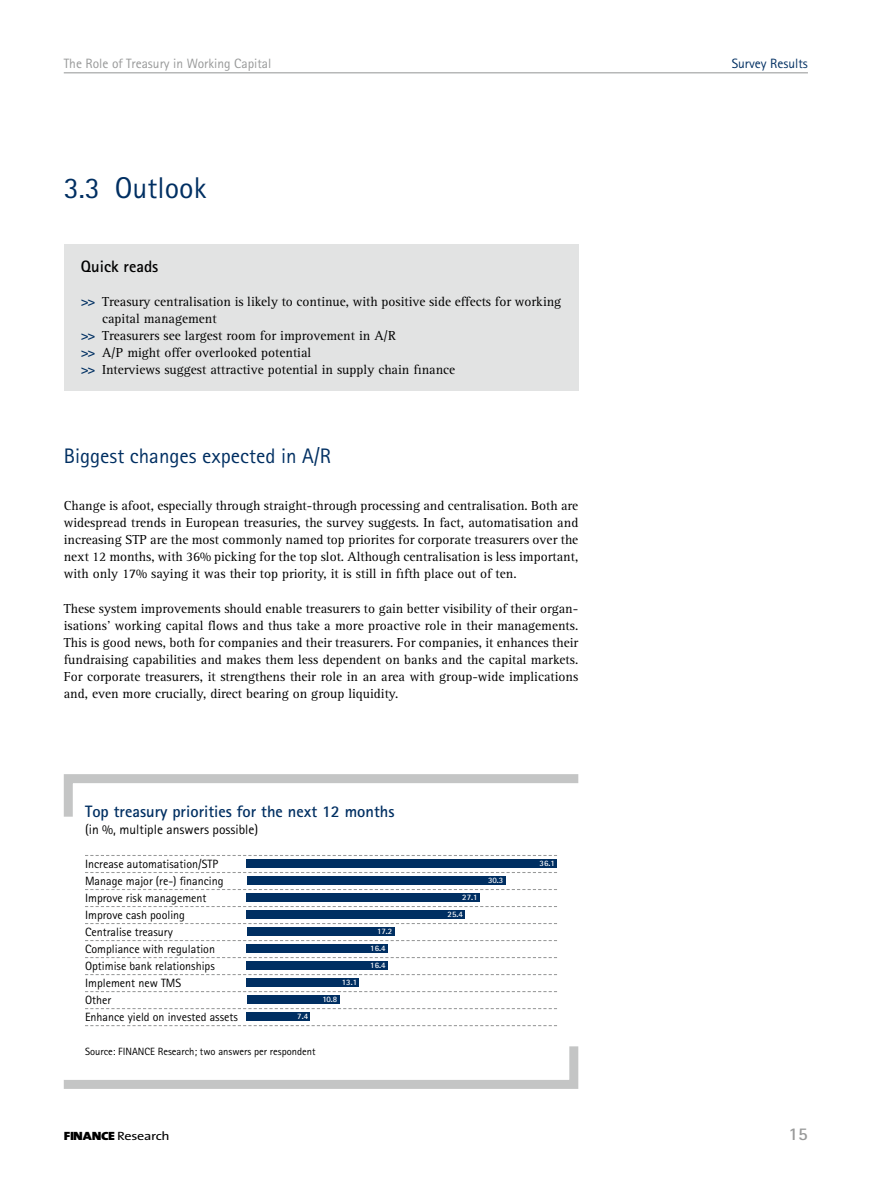
<style>
.page{position:relative;width:893px;height:1191px;background:#fff}
.page>*{position:absolute;margin:0;border:0;box-sizing:border-box;transform-origin:0 0}
.t1{font:30px "Agfa Rotis Sans Serif";color:#002f62}
.t2{font:21px "Agfa Rotis Sans Serif";color:#002f62}
.t3{font:700 18px "Agfa Rotis Sans Serif";color:#989999}
.t4{font:700 16.5px "Agfa Rotis Sans Serif";color:#002f62}
.t5{font:700 16.5px "Agfa Rotis Sans Serif";color:#000}
.t6{font:13.5px/17px "Rotis Serif";color:#000;text-align:justify}
.t7{font:13.5px "Agfa Rotis Sans Serif";color:#989999}
.t8{font:13.5px "Agfa Rotis Sans Serif";color:#000}
.t9{font:13.5px "Agfa Rotis Sans Serif";color:#002f62}
.t10{font:12px/17px "Agfa Rotis Sans Serif";color:#000}
.t11{font:12px "The Sans";letter-spacing:-.02em;color:#000;scale:1.18 1}
.t12{font:10.5px "Agfa Rotis Sans Serif";color:#000}
.t13{font:700 8.25px "Agfa Rotis Sans Serif";color:#fff}
.s1{font-family:"Agfa Rotis Sans Serif";font-weight:700;color:#002f62}
.s2{font-weight:900}
</style>
<div class="page">
<div style="left:64px;top:244px;width:514px;height:147px;background:#e2e3e3"></div>
<svg style="left:85px;top:855px;width:472px;height:1px"></svg>
<svg style="left:85px;top:872px;width:472px;height:1px"></svg>
<svg style="left:85px;top:889px;width:472px;height:1px"></svg>
<svg style="left:85px;top:906px;width:472px;height:1px"></svg>
<svg style="left:85px;top:923px;width:472px;height:1px"></svg>
<svg style="left:85px;top:940px;width:472px;height:1px"></svg>
<svg style="left:85px;top:957px;width:472px;height:1px"></svg>
<svg style="left:85px;top:974px;width:472px;height:1px"></svg>
<svg style="left:85px;top:991px;width:472px;height:1px"></svg>
<svg style="left:85px;top:1008px;width:472px;height:1px"></svg>
<svg style="left:85px;top:1025px;width:472px;height:1px"></svg>
<svg style="left:63px;top:774px;width:516px;height:43px"></svg>
<svg style="left:63px;top:1046px;width:516px;height:43px"></svg>
<div style="left:247px;top:876px;width:258px;height:8px;background:#002f62"></div>
<div style="left:247px;top:893px;width:233px;height:8px;background:#002f62"></div>
<div style="left:247px;top:859px;width:310px;height:8px;background:#002f62"></div>
<div style="left:247px;top:910px;width:218px;height:8px;background:#002f62"></div>
<div style="left:247px;top:927px;width:148px;height:8px;background:#002f62"></div>
<div style="left:247px;top:961px;width:141px;height:8px;background:#002f62"></div>
<div style="left:247px;top:978px;width:112px;height:8px;background:#002f62"></div>
<div style="left:247px;top:944px;width:141px;height:8px;background:#002f62"></div>
<div style="left:247px;top:995px;width:92px;height:8px;background:#002f62"></div>
<div style="left:247px;top:1012px;width:63px;height:8px;background:#002f62"></div>
<hr style="left:64px;top:72px;width:744px;height:1px;background:#989999">
<p class="t7" style="left:64px;top:56px;width:209px">The Role of Treasury in Working Capital</p>
<p class="t9" style="left:732px;top:56px;width:78px">Survey Results</p>
<h1 class="t1" style="left:64px;top:170px;width:144px">3.3 Outlook</h1>
<p class="t5" style="left:81px;top:256px;width:79px">Quick reads</p>
<p class="t6" style="left:81px;top:294px;width:482px"><span class="s1">&gt;&gt;&gt;</span> Treasury centralisation is likely to continue, with positive side effects for working</p>
<p class="t6" style="left:102px;top:311px;width:116px">capital management</p>
<p class="t6" style="left:81px;top:328px;width:317px"><span class="s1">&gt;&gt;&gt;</span> Treasurers see largest room for improvement in A/R</p>
<p class="t6" style="left:81px;top:345px;width:232px"><span class="s1">&gt;&gt;&gt;</span> A/P might offer overlooked potential</p>
<p class="t6" style="left:81px;top:362px;width:376px"><span class="s1">&gt;&gt;&gt;</span> Interviews suggest attractive potential in supply chain finance</p>
<h2 class="t2" style="left:64px;top:443px;width:269px">Biggest changes expected in A/R</h2>
<p class="t6" style="left:64px;top:498px;width:516px">Change is afoot, especially through straight-through processing and centralisation. Both are widespread trends in European treasuries, the survey suggests. In fact, automatisation and increasing STP are the most commonly named top priorites for corporate treasurers over the next 12 months, with 36% picking for the top slot. Although centralisation is less important, with only 17% saying it was their top priority, it is still in fifth place out of ten.</p>
<p class="t6" style="left:64px;top:600px;width:516px">These system improvements should enable treasurers to gain better visibility of their organ&shy;isations’ working capital flows and thus take a more proactive role in their managements.<br>This is good news, both for companies and their treasurers. For companies, it enhances their fundraising capabilities and makes them less dependent on banks and the capital markets.<br>For corporate treasurers, it strengthens their role in an area with group-wide implications and, even more crucially, direct bearing on group liquidity.</p>
<p class="t4" style="left:85px;top:800px;width:311px">Top treasury priorities for the next 12 months</p>
<p class="t8" style="left:85px;top:821px;width:175px">(in %, multiple answers possible)</p>
<p class="t10" style="left:85px;top:855px;width:154px">Increase automatisation/STP<br>Manage major (re-) financing<br>Improve risk management<br>Improve cash pooling<br>Centralise treasury<br>Compliance with regulation<br>Optimise bank relationships<br>Implement new TMS<br>Other<br>Enhance yield on invested assets</p>
<p class="t12" style="left:85px;top:1045px;width:232px">Source: FINANCE Research; two answers per respondent</p>
<p class="t13" style="left:377px;top:926px;width:17px">17.2</p>
<p class="t13" style="left:370px;top:960px;width:17px">16.4</p>
<p class="t13" style="left:370px;top:943px;width:17px">16.4</p>
<p class="t13" style="left:342px;top:977px;width:17px">13.1</p>
<p class="t13" style="left:322px;top:994px;width:16px">10.8</p>
<p class="t13" style="left:297px;top:1011px;width:12px">7.4</p>
<p class="t13" style="left:462px;top:892px;width:17px">27.1</p>
<p class="t13" style="left:448px;top:909px;width:17px">25.4</p>
<p class="t13" style="left:488px;top:875px;width:17px">30.3</p>
<p class="t13" style="left:540px;top:858px;width:17px">36.1</p>
<p class="t11" style="left:64px;top:1125px;width:91px"><span class="s2">FINANCE</span> Research</p>
<h3 class="t3" style="left:789px;top:1122px;width:21px">15</h3>
</div>
